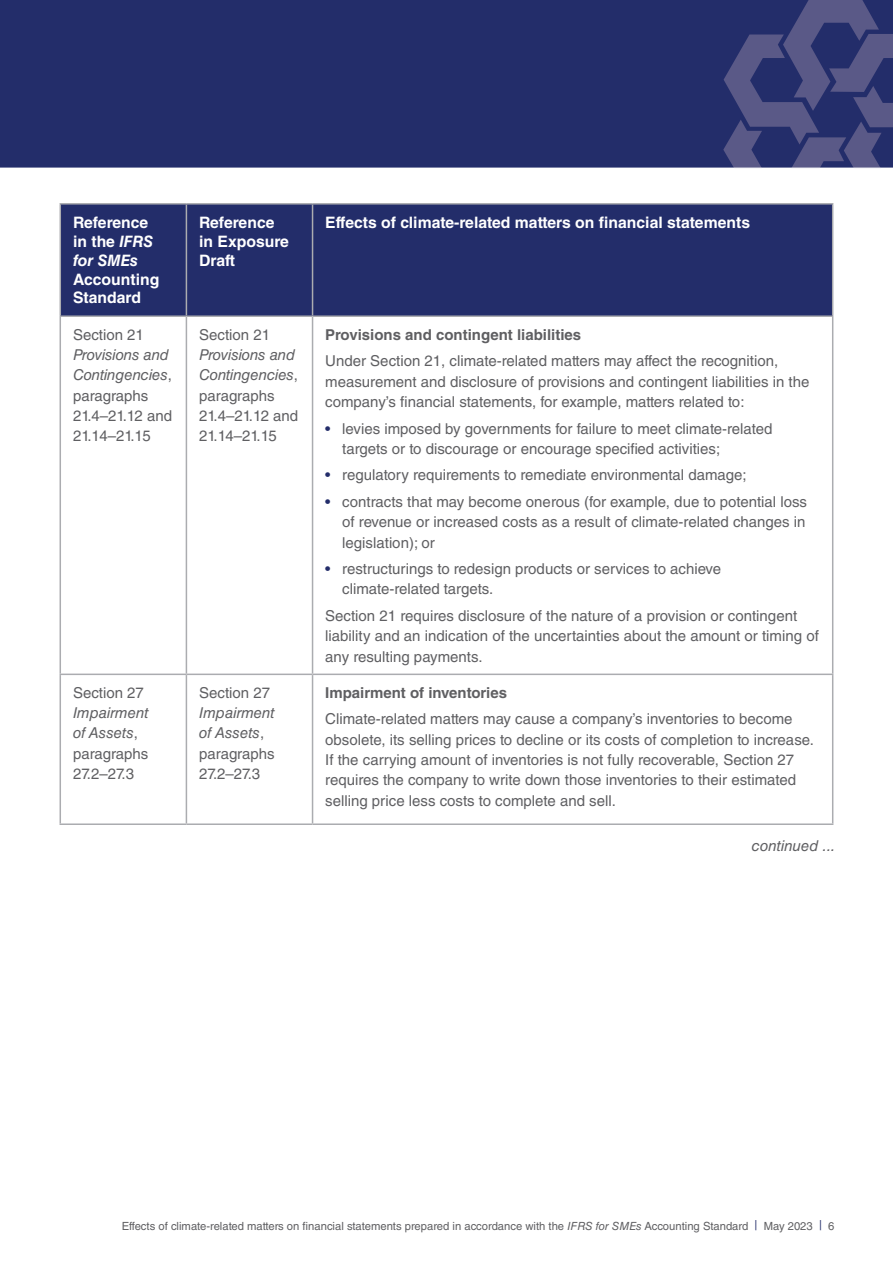
<style>
.page{position:relative;width:893px;height:1263px;background:#fff}
.page>*{position:absolute;margin:0;border:0;box-sizing:border-box;transform-origin:0 0}
.Box_heading{font:700 15.75px/18.9px "Helvetica LT Std";color:#fff}
.body_copy{font:15px/20.2px "Helvetica LT Std";color:#5f5f62}
.body_copy-2{font:700 15px "Helvetica LT Std";color:#5f5f62}
.body_copy-3{font:italic 15px "Helvetica LT Std";color:#5f5f62}
.t1{font:11.25px "Helvetica LT Std";color:#5f5f62}
.s1{font-style:italic}
.s2{color:#232d6a}
.s3{font-size:13.5px;color:#232d6a}
</style>
<div class="page">
<svg style="left:0;top:0;width:893px;height:168px;background:#28316d"></svg>
<div style="left:61px;top:205px;width:771px;height:110px;background:#232d6a"></div>
<svg style="left:61px;top:317px;width:771px;height:506px"></svg>
<hr style="left:60px;top:203px;width:126px;height:2px;background:#abacb0">
<hr style="left:60px;top:205px;width:1px;height:110px;background:#abacb0">
<hr style="left:186px;top:203px;width:127px;height:2px;background:#abacb0">
<hr style="left:186px;top:205px;width:1px;height:110px;background:#abacb0">
<hr style="left:313px;top:203px;width:520px;height:2px;background:#abacb0">
<hr style="left:312px;top:205px;width:1px;height:110px;background:#abacb0">
<hr style="left:832px;top:205px;width:1px;height:110px;background:#abacb0">
<hr style="left:60px;top:315px;width:126px;height:2px;background:#abacb0">
<hr style="left:60px;top:317px;width:1px;height:357px;background:#abacb0">
<hr style="left:186px;top:315px;width:127px;height:2px;background:#abacb0">
<hr style="left:186px;top:317px;width:1px;height:357px;background:#abacb0">
<hr style="left:313px;top:315px;width:520px;height:2px;background:#abacb0">
<hr style="left:312px;top:317px;width:1px;height:357px;background:#abacb0">
<hr style="left:832px;top:317px;width:1px;height:357px;background:#abacb0">
<hr style="left:60px;top:674px;width:126px;height:1px;background:#abacb0">
<hr style="left:60px;top:675px;width:1px;height:148px;background:#abacb0">
<hr style="left:186px;top:674px;width:127px;height:1px;background:#abacb0">
<hr style="left:186px;top:675px;width:1px;height:148px;background:#abacb0">
<hr style="left:313px;top:674px;width:520px;height:1px;background:#abacb0">
<hr style="left:312px;top:675px;width:1px;height:148px;background:#abacb0">
<hr style="left:832px;top:675px;width:1px;height:148px;background:#abacb0">
<hr style="left:60px;top:823px;width:126px;height:2px;background:#abacb0">
<hr style="left:186px;top:823px;width:127px;height:2px;background:#abacb0">
<hr style="left:313px;top:823px;width:520px;height:2px;background:#abacb0">
<p class="Box_heading" style="left:73px;top:213px;width:88px">Reference in the <span class="s1">IFRS for SMEs<br></span>Accounting<br>Standard</p>
<p class="Box_heading" style="left:199px;top:213px;width:91px">Reference in Exposure<br>Draft</p>
<p class="Box_heading" style="left:325px;top:213px;width:426px">Effects of climate-related matters on financial statements</p>
<p class="body_copy" style="left:73px;top:324px;width:101px">Section 21<br><span class="s1">Provisions and<br>Contingencies</span>, paragraphs<br>21.4–21.12 and<br>21.14–21.15</p>
<p class="body_copy" style="left:199px;top:324px;width:101px">Section 21<br><span class="s1">Provisions and<br>Contingencies</span>, paragraphs<br>21.4–21.12 and<br>21.14–21.15</p>
<p class="body_copy-2" style="left:325px;top:325px;width:257px">Provisions and contingent liabilities</p>
<p class="body_copy" style="left:325px;top:351px;width:486px">Under Section 21, climate-related matters may affect the recognition, measurement and disclosure of provisions and contingent liabilities in the company’s financial statements, for example, matters related to:</p>
<p class="body_copy" style="left:342px;top:418px;width:432px;text-indent:-17px"><span class="s2">•</span> levies imposed by governments for failure to meet climate-related targets or to discourage or encourage specified activities;</p>
<p class="body_copy" style="left:325px;top:465px;width:423px"><span class="s2">•</span> regulatory requirements to remediate environmental damage;</p>
<p class="body_copy" style="left:342px;top:492px;width:466px;text-align:justify;text-indent:-17px"><span class="s2">•</span> contracts that may become onerous (for example, due to potential loss of revenue or increased costs as a result of climate-related changes in legislation); or</p>
<p class="body_copy" style="left:342px;top:559px;width:380px;text-indent:-17px"><span class="s2">•</span> restructurings to redesign products or services to achieve climate‑related targets.</p>
<p class="body_copy" style="left:325px;top:606px;width:495px">Section 21 requires disclosure of the nature of a provision or contingent liability and an indication of the uncertainties about the amount or timing of any resulting payments.</p>
<p class="body_copy" style="left:73px;top:682px;width:77px">Section 27<br><span class="s1">Impairment of Assets</span>, paragraphs<br>27.2–27.3</p>
<p class="body_copy" style="left:199px;top:682px;width:77px">Section 27<br><span class="s1">Impairment of Assets</span>, paragraphs<br>27.2–27.3</p>
<p class="body_copy-2" style="left:325px;top:683px;width:183px">Impairment of inventories</p>
<p class="body_copy" style="left:325px;top:709px;width:490px">Climate-related matters may cause a company’s inventories to become obsolete, its selling prices to decline or its costs of completion to increase.<br>If the carrying amount of inventories is not fully recoverable, Section 27 requires the company to write down those inventories to their estimated selling price less costs to complete and sell.</p>
<p class="body_copy-3" style="left:752px;top:836px;width:85px">continued ...</p>
<p class="t1" style="left:122px;top:1219px;width:714px">Effects of climate-related matters on financial statements prepared in accordance with the <span class="s1">IFRS for SMEs</span> Accounting Standard <span class="s3">|</span> May 2023 <span class="s3">|</span> 6</p>
</div>
